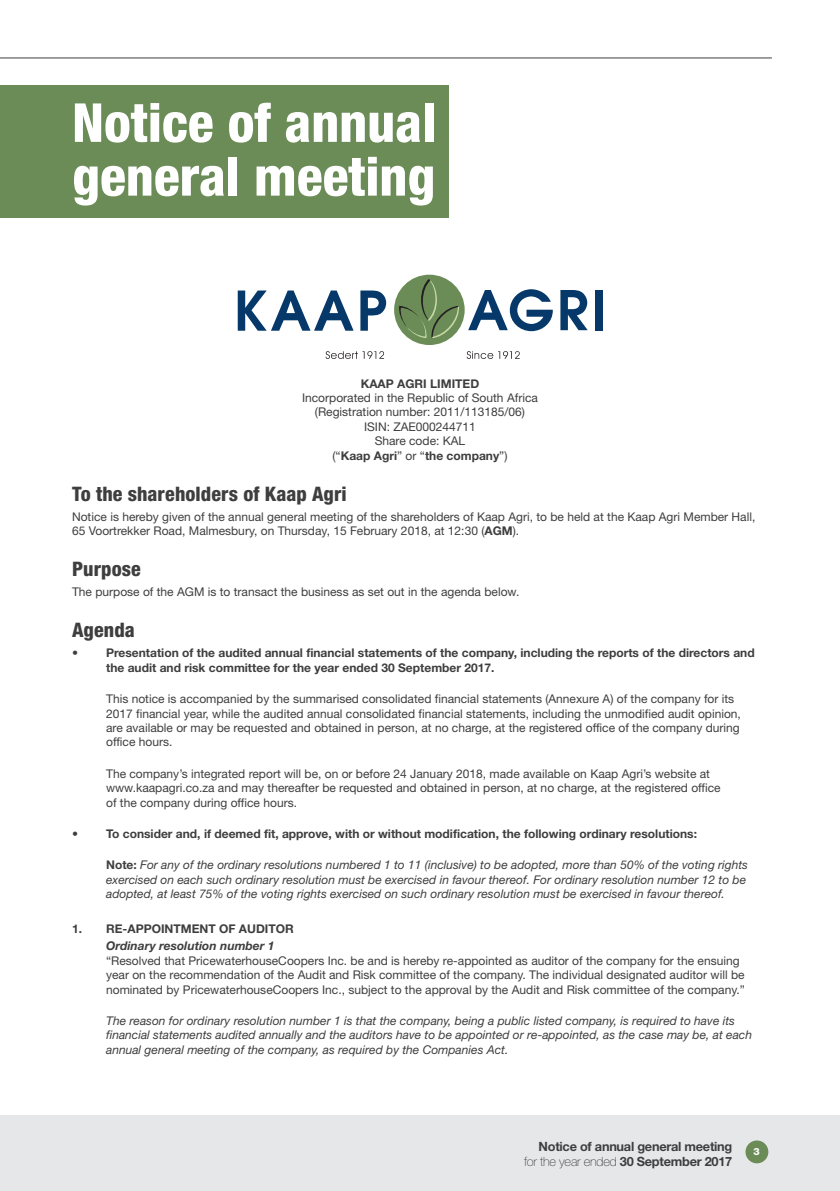
<style>
.page{position:relative;width:840px;height:1191px;background:#fff}
.page>*{position:absolute;margin:0;border:0;box-sizing:border-box;transform-origin:0 0}
.t1{font:800 condensed 53.8px/53.8px "Helvetica Neue LT Std";color:#fff}
.t2{font:800 condensed 20px "Helvetica Neue LT Std";letter-spacing:.005em;color:#3e3e3f}
.t3{font:100 12.8px "Helvetica Neue LT Std";letter-spacing:-.02em;color:#3e3e3f}
.t4{font:700 12.8px "Helvetica Neue LT Std";letter-spacing:-.02em;color:#3e3e3f}
.t5{font:12px/14.4px "Helvetica Neue LT Std";color:#3e3e3f}
.t6{font:italic 12px/14.4px "Helvetica Neue LT Std";color:#3e3e3f}
.t7{font:700 12px/14.4px "Helvetica Neue LT Std";color:#3e3e3f}
.t8{font:italic 700 12px "Helvetica Neue LT Std";color:#3e3e3f}
.t9{font:800 10px "Helvetica Neue LT Std";color:#fff}
.s1{font-weight:700}
.s2{font-weight:400}
.s3{font-weight:700;font-style:normal}
</style>
<div class="page">
<div style="left:0;top:1115px;width:839px;height:76px;background:#e6e7e9"></div>
<div style="left:745px;top:1140px;width:23px;height:23px;background:#6b8c57;border-radius:50%"></div>
<hr style="left:0;top:58px;width:771px;height:1px;background:#3e3e3f">
<svg style="left:466px;top:351px;width:53px;height:8px"></svg>
<svg style="left:325px;top:351px;width:59px;height:8px"></svg>
<svg style="left:237px;top:290px;width:116px;height:41px"></svg>
<svg style="left:360px;top:290px;width:26px;height:41px"></svg>
<svg style="left:468px;top:289px;width:84px;height:42px"></svg>
<svg style="left:560px;top:290px;width:27px;height:40px"></svg>
<div style="left:594px;top:290px;width:8px;height:40px;background:#063969"></div>
<div style="left:394px;top:275px;width:70px;height:70px;background:#6b8c57;border-radius:50%"></div>
<svg style="left:398px;top:279px;width:61px;height:59px"></svg>
<div style="left:0;top:85px;width:448px;height:133px;background:#6b8c57"></div>
<h1 class="t1" style="left:72px;top:95px;width:365px">Notice of annual general meeting</h1>
<p class="t7" style="left:360px;top:376px;width:120px">KAAP AGRI LIMITED</p>
<p class="t5" style="left:302px;top:390px;width:237px;text-align:center">Incorporated in the Republic of South Africa (Registration number: 2011/113185/06)<br>ISIN: ZAE000244711<br>Share code: KAL<br>(“<span class="s1">Kaap Agri</span>” or “<span class="s1">the company</span>”)</p>
<h2 class="t2" style="left:72px;top:481px;width:276px">To the shareholders of Kaap Agri</h2>
<p class="t5" style="left:72px;top:509px;width:684px">Notice is hereby given of the annual general meeting of the shareholders of Kaap Agri, to be held at the Kaap Agri Member Hall,<br>65 Voortrekker Road, Malmesbury, on Thursday, 15 February 2018, at 12:30 (<span class="s1">AGM</span>).</p>
<h2 class="t2" style="left:72px;top:556px;width:70px">Purpose</h2>
<p class="t5" style="left:72px;top:584px;width:448px">The purpose of the AGM is to transact the business as set out in the agenda below.</p>
<h2 class="t2" style="left:72px;top:617px;width:64px">Agenda</h2>
<p class="t7" style="left:106px;top:645px;width:649px;text-indent:-34px"><span class="s2">•</span> Presentation of the audited annual financial statements of the company, including the reports of the directors and the audit and risk committee for the year ended 30 September 2017.</p>
<p class="t5" style="left:106px;top:691px;width:636px">This notice is accompanied by the summarised consolidated financial statements (Annexure A) of the company for its 2017 financial year, while the audited annual consolidated financial statements, including the unmodified audit opinion, are available or may be requested and obtained in person, at no charge, at the registered office of the company during office hours.</p>
<p class="t5" style="left:106px;top:766px;width:615px">The company’s integrated report will be, on or before 24 January 2018, made available on Kaap Agri’s website at www.kaapagri.co.za and may thereafter be requested and obtained in person, at no charge, at the registered office of the company during office hours.</p>
<p class="t7" style="left:72px;top:826px;width:626px"><span class="s2">•</span> To consider and, if deemed fit, approve, with or without modification, the following ordinary resolutions:</p>
<p class="t6" style="left:106px;top:857px;width:643px"><span class="s3">Note:</span> For any of the ordinary resolutions numbered 1 to 11 (inclusive) to be adopted, more than 50% of the voting rights exercised on each such ordinary resolution must be exercised in favour thereof. For ordinary resolution number 12 to be adopted, at least 75% of the voting rights exercised on such ordinary resolution must be exercised in favour thereof.</p>
<p class="t7" style="left:72px;top:921px;width:223px">1. RE-APPOINTMENT OF AUDITOR</p>
<p class="t8" style="left:106px;top:938px;width:170px">Ordinary resolution number 1</p>
<p class="t5" style="left:106px;top:953px;width:640px">“Resolved that PricewaterhouseCoopers Inc. be and is hereby re-appointed as auditor of the company for the ensuing year on the recommendation of the Audit and Risk committee of the company. The individual designated auditor will be nominated by PricewaterhouseCoopers Inc., subject to the approval by the Audit and Risk committee of the company.”</p>
<p class="t6" style="left:106px;top:1013px;width:647px">The reason for ordinary resolution number 1 is that the company, being a public listed company, is required to have its financial statements audited annually and the auditors have to be appointed or re-appointed, as the case may be, at each annual general meeting of the company, as required by the Companies Act.</p>
<p class="t4" style="left:538px;top:1138px;width:195px">Notice of annual general meeting</p>
<p class="t9" style="left:753px;top:1146px;width:8px">3</p>
<p class="t3" style="left:524px;top:1154px;width:210px">for the year ended <span class="s1">30 September 2017</span></p>
</div>
